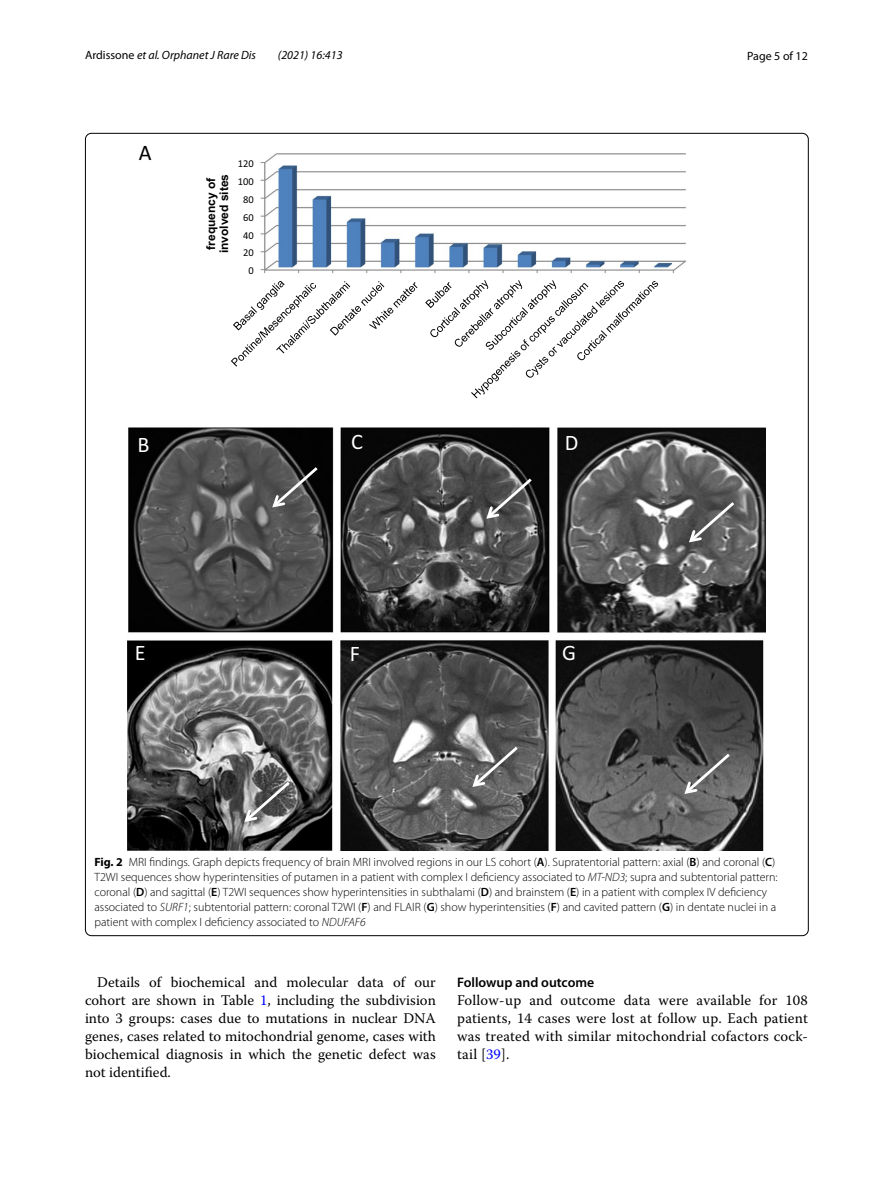
<style>
.page{position:relative;width:893px;height:1187px;background:#fff}
.page>*{position:absolute;margin:0;border:0;box-sizing:border-box;transform-origin:0 0}
.t1{font:22.2px "Calibri";color:#fff}
.t2{font:22.2px "Calibri";color:#000}
.t3{font:14.7px/18px "Warnock Pro";letter-spacing:.01em;color:#000;text-align:justify}
.t4{font:600 13.8px "Myriad Pro";color:#000}
.t5{font:300 12px/15px "Myriad Pro";color:#000}
.t6{font:italic 12px "Myriad Pro";color:#000}
.t7{font:700 12px/12.9px "Arial";color:#000}
.t8{font:12px "Myriad Pro";color:#000}
.t9{font:10.5px "Calibri";color:#000}
.s1{font-style:normal}
.s2{font-weight:700}
.s3{font-weight:600}
.s4{font-style:italic}
.s5{color:#00f}
</style>
<div class="page">
<img style="left:128px;top:154px;width:638px;height:696px">
<svg style="left:231px;top:281px;width:186px;height:85px"></svg>
<svg style="left:425px;top:280px;width:233px;height:118px"></svg>
<svg style="left:270px;top:464px;width:51px;height:45px;background:#515151"></svg>
<svg style="left:484px;top:475px;width:51px;height:46px;background:#5d5d5d"></svg>
<svg style="left:687px;top:499px;width:50px;height:45px;background:#6a6a6a"></svg>
<svg style="left:242px;top:778px;width:51px;height:46px;background:#7c7c7c"></svg>
<svg style="left:470px;top:743px;width:51px;height:46px;background:#777"></svg>
<svg style="left:682px;top:750px;width:51px;height:46px;background:#6c6c6c"></svg>
<p class="t6" style="left:85px;top:48px;width:173px"><span class="s1">Ardissone</span> et al. Orphanet J Rare Dis</p>
<p class="t6" style="left:278px;top:48px;width:66px">(2021) 16:413</p>
<p class="t8" style="left:747px;top:48px;width:62px">Page 5 of 12</p>
<h1 class="t2" style="left:139px;top:139px;width:14px">A</h1>
<p class="t7" style="left:205px;top:253px;width:81px;rotate:-90deg">frequency of involved sites</p>
<p class="t9" style="left:238px;top:157px;width:18px">120</p>
<p class="t9" style="left:238px;top:175px;width:18px">100</p>
<p class="t9" style="left:243px;top:193px;width:12px">80</p>
<p class="t9" style="left:243px;top:210px;width:12px">60</p>
<p class="t9" style="left:243px;top:228px;width:12px">40</p>
<p class="t9" style="left:243px;top:246px;width:12px">20</p>
<p class="t9" style="left:248px;top:264px;width:7px">0</p>
<h1 class="t1" style="left:137px;top:430px;width:14px">B</h1>
<h1 class="t1" style="left:351px;top:427px;width:13px">C</h1>
<h1 class="t1" style="left:565px;top:428px;width:15px">D</h1>
<h1 class="t1" style="left:135px;top:638px;width:12px">E</h1>
<h1 class="t1" style="left:350px;top:639px;width:12px">F</h1>
<h1 class="t1" style="left:562px;top:638px;width:15px">G</h1>
<p class="t5" style="left:94px;top:854px;width:685px"><span class="s2">Fig. 2</span> MRI findings. Graph depicts frequency of brain MRI involved regions in our LS cohort (<span class="s3">A</span>). Supratentorial pattern: axial (<span class="s3">B</span>) and coronal (<span class="s3">C</span>)<br>T2WI sequences show hyperintensities of putamen in a patient with complex I deficiency associated to <span class="s4">MT-ND3</span>; supra and subtentorial pattern: coronal (<span class="s3">D</span>) and sagittal (<span class="s3">E</span>) T2WI sequences show hyperintensities in subthalami (<span class="s3">D</span>) and brainstem (<span class="s3">E</span>) in a patient with complex IV deficiency associated to <span class="s4">SURF1</span>; subtentorial pattern: coronal T2WI (<span class="s3">F</span>) and FLAIR (<span class="s3">G</span>) show hyperintensities (<span class="s3">F</span>) and cavited pattern (<span class="s3">G</span>) in dentate nuclei in a patient with complex I deficiency associated to <span class="s4">NDUFAF6</span></p>
<p class="t3" style="left:85px;top:972px;width:352px;text-indent:12px">Details of biochemical and molecular data of our cohort are shown in Table <span class="s5">1</span>, including the subdivision into 3 groups: cases due to mutations in nuclear DNA genes, cases related to mitochondrial genome, cases with biochemical diagnosis in which the genetic defect was not identified.</p>
<p class="t4" style="left:457px;top:973px;width:139px">Followup and outcome</p>
<p class="t3" style="left:457px;top:990px;width:352px">Follow-up and outcome data were available for 108 patients, 14 cases were lost at follow up. Each patient was treated with similar mitochondrial cofactors cock&shy;tail [<span class="s5">39</span>].</p>
</div>
